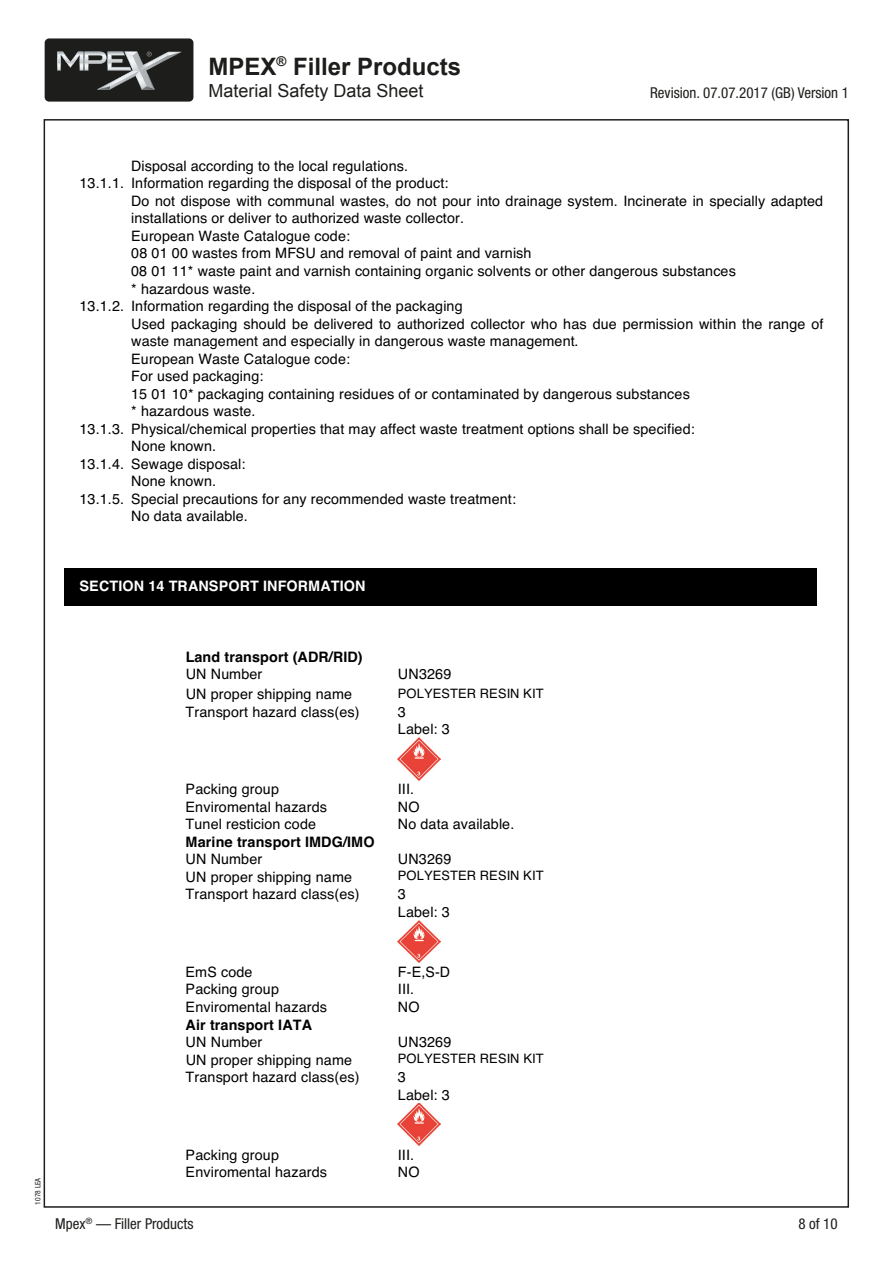
<style>
.page{position:relative;width:893px;height:1263px;background:#fff}
.page>*{position:absolute;margin:0;border:0;box-sizing:border-box;transform-origin:0 0}
.t1{font:700 24px "Arial";color:#1d1d1b}
.t2{font:18px "Arial";color:#1d1d1b}
.t3{font:condensed 15px "Helvetica Neue LT Pro";color:#1d1d1b}
.t4{font:14.4px/17.5px "Helvetica";letter-spacing:.01em;color:#000}
.t5{font:700 14.4px "Helvetica";letter-spacing:.01em;color:#000}
.t6{font:700 14.4px "Helvetica";letter-spacing:.01em;color:#fff}
.t7{font:12.9px "Helvetica";letter-spacing:.005em;color:#000}
.t8{font:condensed 7.5px "Helvetica Neue LT Pro";color:#1d1d1b}
</style>
<div class="page">
<div style="left:45px;top:38px;width:148px;height:64px;background:#1d1d1b;border-radius:4px"></div>
<svg style="left:57px;top:52px;width:124px;height:38px"></svg>
<div style="left:64px;top:567px;width:753px;height:38px;background:#000"></div>
<img style="left:398px;top:738px;width:42px;height:42px">
<img style="left:398px;top:920px;width:42px;height:43px">
<img style="left:398px;top:1103px;width:42px;height:42px">
<h1 class="t1" style="left:208px;top:50px;width:254px">MPEX<sup>®</sup> Filler Products</h1>
<p class="t2" style="left:208px;top:78px;width:217px">Material Safety Data Sheet</p>
<p class="t3" style="left:650px;top:84px;width:200px">Revision. 07.07.2017 (GB) Version 1</p>
<p class="t4" style="left:131px;top:157px;width:278px">Disposal according to the local regulations.</p>
<p class="t4" style="left:79px;top:175px;width:370px">13.1.1. Information regarding the disposal of the product:</p>
<p class="t4" style="left:131px;top:192px;width:694px">Do not dispose with communal wastes, do not pour into drainage system. Incinerate in specially adapted</p>
<p class="t4" style="left:131px;top:210px;width:334px">installations or deliver to authorized waste collector.</p>
<p class="t4" style="left:131px;top:228px;width:220px">European Waste Catalogue code:</p>
<p class="t4" style="left:131px;top:245px;width:402px">08 01 00 wastes from MFSU and removal of paint and varnish</p>
<p class="t4" style="left:131px;top:263px;width:606px">08 01 11* waste paint and varnish containing organic solvents or other dangerous substances</p>
<p class="t4" style="left:131px;top:280px;width:126px">* hazardous waste.</p>
<p class="t4" style="left:79px;top:298px;width:385px">13.1.2. Information regarding the disposal of the packaging</p>
<p class="t4" style="left:131px;top:315px;width:694px">Used packaging should be delivered to authorized collector who has due permission within the range of</p>
<p class="t4" style="left:131px;top:333px;width:449px">waste management and especially in dangerous waste management.</p>
<p class="t4" style="left:131px;top:350px;width:220px">European Waste Catalogue code:</p>
<p class="t4" style="left:131px;top:368px;width:134px">For used packaging:</p>
<p class="t4" style="left:131px;top:385px;width:560px">15 01 10* packaging containing residues of or contaminated by dangerous substances</p>
<p class="t4" style="left:131px;top:403px;width:126px">* hazardous waste.</p>
<p class="t4" style="left:79px;top:420px;width:617px">13.1.3. Physical/chemical properties that may affect waste treatment options shall be specified:</p>
<p class="t4" style="left:131px;top:438px;width:86px">None known.</p>
<p class="t4" style="left:79px;top:455px;width:168px">13.1.4. Sewage disposal:</p>
<p class="t4" style="left:131px;top:473px;width:86px">None known.</p>
<p class="t4" style="left:79px;top:490px;width:438px">13.1.5. Special precautions for any recommended waste treatment:</p>
<p class="t4" style="left:131px;top:508px;width:118px">No data available.</p>
<p class="t6" style="left:79px;top:575px;width:288px">SECTION 14 TRANSPORT INFORMATION</p>
<p class="t5" style="left:186px;top:645px;width:179px">Land transport (ADR/RID)</p>
<p class="t4" style="left:186px;top:666px;width:78px">UN Number</p>
<p class="t4" style="left:398px;top:666px;width:55px">UN3269</p>
<p class="t4" style="left:186px;top:686px;width:168px">UN proper shipping name</p>
<p class="t7" style="left:398px;top:683px;width:147px">POLYESTER RESIN KIT</p>
<p class="t4" style="left:186px;top:703px;width:176px">Transport hazard class(es)</p>
<p class="t4" style="left:398px;top:703px;width:53px">3<br>Label: 3</p>
<p class="t4" style="left:186px;top:781px;width:95px">Packing group</p>
<p class="t4" style="left:398px;top:781px;width:18px">III.</p>
<p class="t4" style="left:186px;top:798px;width:143px">Enviromental hazards</p>
<p class="t4" style="left:398px;top:798px;width:23px">NO</p>
<p class="t4" style="left:186px;top:816px;width:132px">Tunel resticion code</p>
<p class="t4" style="left:398px;top:816px;width:118px">No data available.</p>
<p class="t5" style="left:186px;top:830px;width:191px">Marine transport IMDG/IMO</p>
<p class="t4" style="left:186px;top:851px;width:78px">UN Number</p>
<p class="t4" style="left:398px;top:851px;width:55px">UN3269</p>
<p class="t4" style="left:186px;top:868px;width:168px">UN proper shipping name</p>
<p class="t7" style="left:398px;top:866px;width:147px">POLYESTER RESIN KIT</p>
<p class="t4" style="left:186px;top:886px;width:176px">Transport hazard class(es)</p>
<p class="t4" style="left:398px;top:886px;width:53px">3<br>Label: 3</p>
<p class="t4" style="left:186px;top:963px;width:68px">EmS code</p>
<p class="t4" style="left:398px;top:963px;width:54px">F-E,S-D</p>
<p class="t4" style="left:186px;top:981px;width:95px">Packing group</p>
<p class="t4" style="left:398px;top:981px;width:18px">III.</p>
<p class="t4" style="left:186px;top:999px;width:143px">Enviromental hazards</p>
<p class="t4" style="left:398px;top:999px;width:23px">NO</p>
<p class="t5" style="left:186px;top:1013px;width:128px">Air transport IATA</p>
<p class="t4" style="left:186px;top:1034px;width:78px">UN Number</p>
<p class="t4" style="left:398px;top:1034px;width:55px">UN3269</p>
<p class="t4" style="left:186px;top:1051px;width:168px">UN proper shipping name</p>
<p class="t7" style="left:398px;top:1049px;width:147px">POLYESTER RESIN KIT</p>
<p class="t4" style="left:186px;top:1069px;width:176px">Transport hazard class(es)</p>
<p class="t4" style="left:398px;top:1069px;width:53px">3<br>Label: 3</p>
<p class="t8" style="left:33px;top:1204px;width:28px;rotate:-90deg">1078 LEA</p>
<p class="t4" style="left:186px;top:1146px;width:95px">Packing group</p>
<p class="t4" style="left:398px;top:1146px;width:18px">III.</p>
<p class="t4" style="left:186px;top:1164px;width:143px">Enviromental hazards</p>
<p class="t4" style="left:398px;top:1164px;width:23px">NO</p>
<p class="t3" style="left:55px;top:1214px;width:140px">Mpex<sup>®</sup> — Filler Products</p>
<p class="t3" style="left:798px;top:1214px;width:41px">8 of 10</p>
</div>
